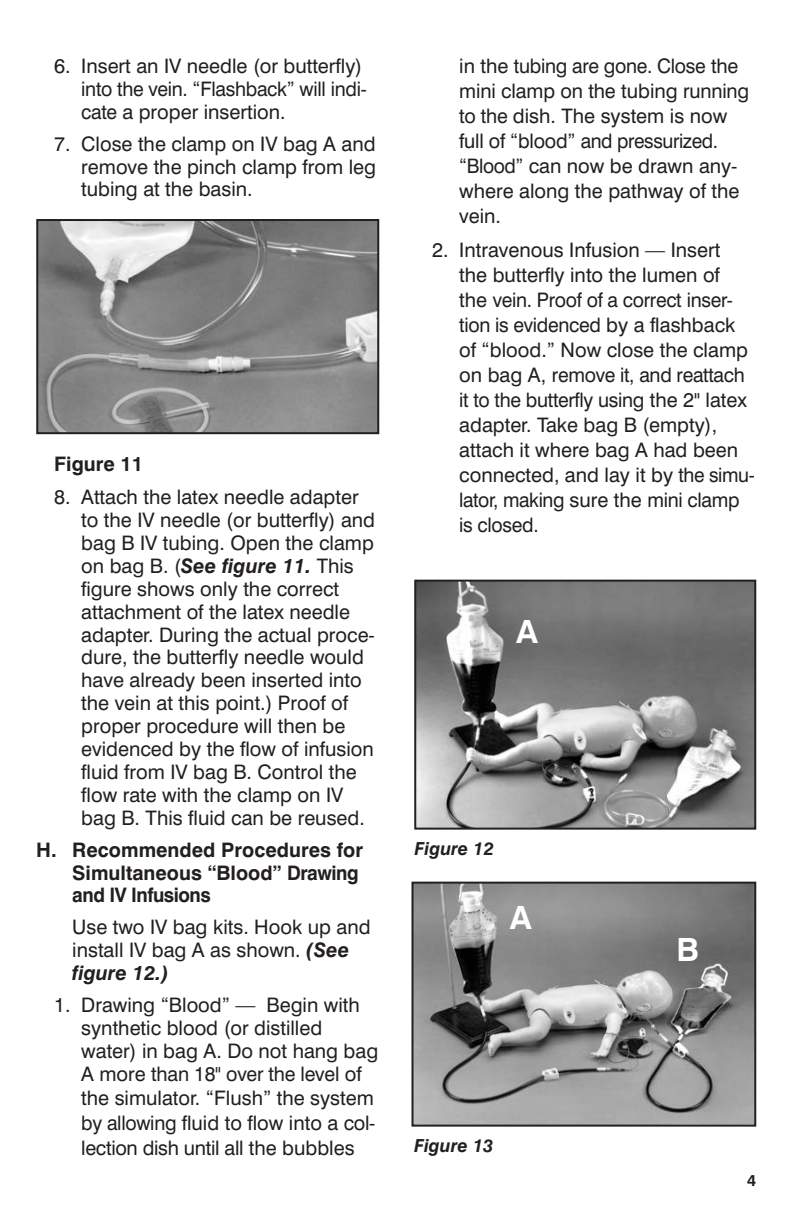
<style>
.page{position:relative;width:792px;height:1224px;background:#fff}
.page>*{position:absolute;margin:0;border:0;box-sizing:border-box;transform-origin:0 0}
.t1{font:700 32px "Swiss 721 BT";color:#fff}
.t2{font:20px/25px "Swiss 721 BT";color:#231f20}
.t3{font:700 20px/23px "Swiss 721 BT";color:#231f20}
.t4{font:italic 700 18px "Swiss 721 BT";color:#231f20}
.t5{font:700 16px "Swiss 721 BT";color:#231f20}
.s1{font-weight:700;font-style:italic}
</style>
<div class="page">
<img style="left:39px;top:222px;width:337px;height:209px">
<div style="left:36px;top:219px;width:343px;height:215px;border:2px solid #231f20"></div>
<img style="left:417px;top:583px;width:336px;height:244px">
<div style="left:414px;top:580px;width:342px;height:250px;border:2px solid #231f20"></div>
<img style="left:415px;top:885px;width:338px;height:239px">
<div style="left:412px;top:882px;width:344px;height:245px;border:2px solid #231f20"></div>
<p class="t2" style="left:81px;top:54px;width:287px;line-height:22.8px;text-indent:-27px">6. Insert an IV needle (or butterfly) into the vein. “Flashback” will indi&shy;cate a proper insertion.</p>
<p class="t2" style="left:81px;top:132px;width:296px;line-height:22.8px;text-align:justify;text-indent:-27px">7. Close the clamp on IV bag A and remove the pinch clamp from leg tubing at the basin.</p>
<p class="t3" style="left:54px;top:452px;width:90px">Figure 11</p>
<p class="t2" style="left:81px;top:485px;width:295px;line-height:23px;text-indent:-27px">8. Attach the latex needle adapter to the IV needle (or butterfly) and bag B IV tubing. Open the clamp on bag B. (<span class="s1">See figure 11.</span> This figure shows only the correct attachment of the latex needle adapter. During the actual proce&shy;dure, the butterfly needle would have already been inserted into the vein at this point.) Proof of proper procedure will then be evidenced by the flow of infusion fluid from IV bag B. Control the flow rate with the clamp on IV bag B. This fluid can be reused.</p>
<p class="t3" style="left:72px;top:838px;width:292px;text-indent:-36px">H. Recommended Procedures for<br>Simultaneous “Blood” Drawing and IV Infusions</p>
<p class="t2" style="left:72px;top:916px;width:300px;line-height:23px">Use two IV bag kits. Hook up and install IV bag A as shown. <span class="s1">(See figure 12.)</span></p>
<p class="t2" style="left:81px;top:993px;width:299px;line-height:23.8px;text-indent:-27px">1. Drawing “Blood” — Begin with synthetic blood (or distilled water) in bag A. Do not hang bag<br>A more than 18" over the level of the simulator. “Flush” the system by allowing fluid to flow into a col&shy;lection dish until all the bubbles</p>
<p class="t2" style="left:459px;top:53px;width:291px">in the tubing are gone. Close the mini clamp on the tubing running to the dish. The system is now full of “blood” and pressurized. “Blood” can now be drawn any&shy;where along the pathway of the vein.</p>
<p class="t2" style="left:459px;top:237px;width:297px;text-indent:-27px">2. Intravenous Infusion — Insert<br>the butterfly into the lumen of<br>the vein. Proof of a correct inser&shy;tion is evidenced by a flashback of “blood.” Now close the clamp on bag A, remove it, and reattach it to the butterfly using the 2" latex adapter. Take bag B (empty), attach it where bag A had been connected, and lay it by the simu&shy;lator, making sure the mini clamp is closed.</p>
<h1 class="t1" style="left:516px;top:612px;width:23px">A</h1>
<p class="t4" style="left:415px;top:838px;width:81px">Figure 12</p>
<h1 class="t1" style="left:510px;top:898px;width:23px">A</h1>
<p class="t4" style="left:414px;top:1135px;width:81px">Figure 13</p>
<h1 class="t1" style="left:677px;top:930px;width:24px">B</h1>
<p class="t5" style="left:747px;top:1171px;width:11px">4</p>
</div>
